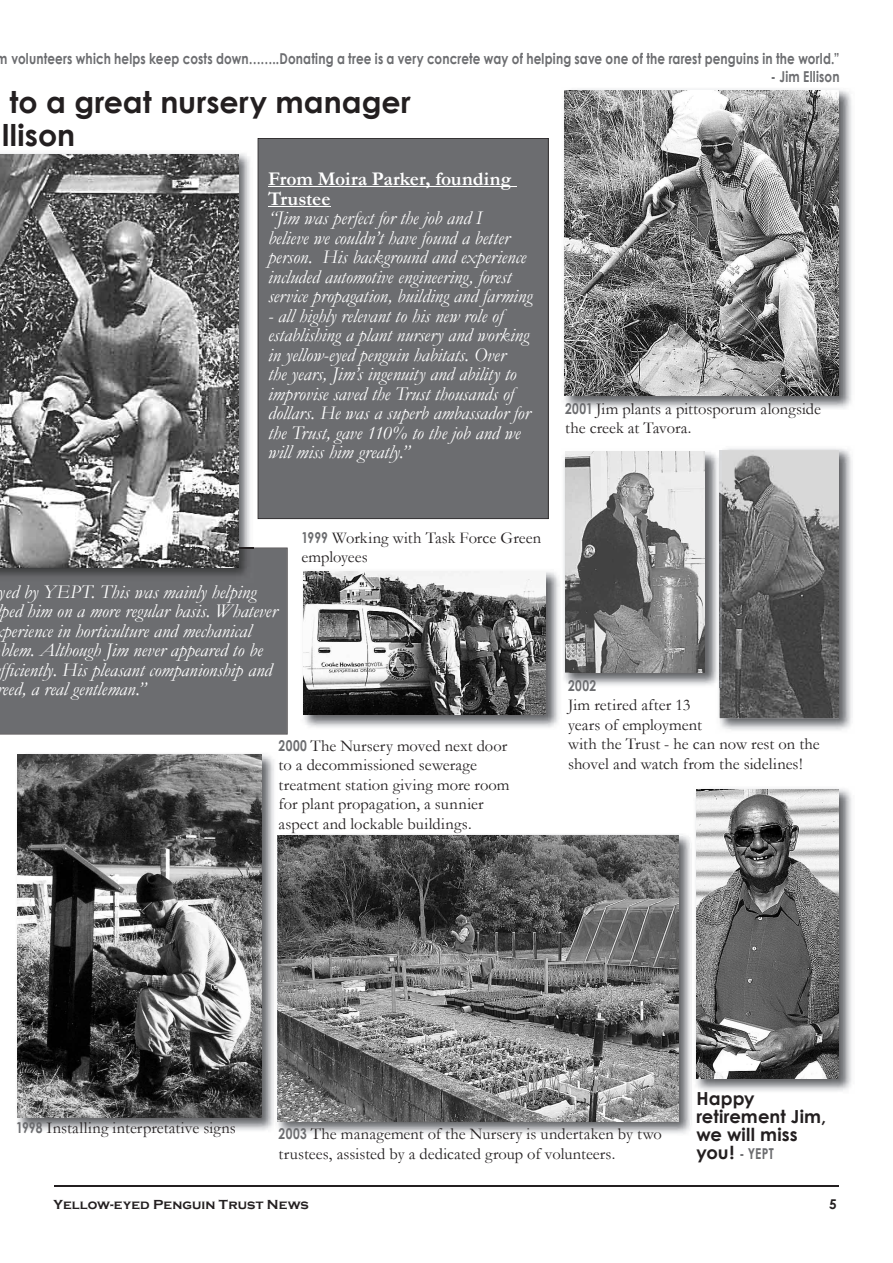
<style>
.page{position:relative;width:893px;height:1263px;background:#fff}
.page>*{position:absolute;margin:0;border:0;box-sizing:border-box;transform-origin:0 0}
.t1{font:700 30px/33px "Century Gothic";letter-spacing:.005em;color:#231f20}
.t2{font:italic 19.5px/19.5px "Garamond";letter-spacing:-.005em;color:#fff}
.t3{font:700 19.5px/19.5px "Garamond";letter-spacing:-.005em;color:#fff}
.t4{font:700 18px/18px "Century Gothic";letter-spacing:.005em;color:#231f20}
.t5{font:16.5px/19.5px "Garamond";letter-spacing:.005em;color:#231f20}
.t6{font:700 15px "Century Gothic";letter-spacing:.01em;color:#6c6d70;scale:.8 1}
.t7{font:700 13.5px "Copperplate Gothic";letter-spacing:.01em;color:#231f20}
.t8{font:700 13.5px "Century Gothic";color:#231f20}
.s1{font-family:"Century Gothic";font-weight:700;font-size:15px;color:#6c6d70}
.s2{font-size:18px;color:#231f20}
</style>
<div class="page">
<hr style="left:54px;top:1185px;width:785px;height:2px;background:#231f20">
<div style="left:0;top:548px;width:287px;height:186px;background:#6c6d70"></div>
<div style="left:258px;top:138px;width:290px;height:381px;background:#6c6d70"></div>
<hr style="left:258px;top:138px;width:1px;height:381px;background:#231f20">
<hr style="left:258px;top:518px;width:290px;height:1px;background:#231f20">
<hr style="left:548px;top:138px;width:1px;height:381px;background:#231f20">
<hr style="left:258px;top:138px;width:290px;height:1px;background:#231f20">
<img style="left:0;top:153px;width:254px;height:430px">
<img style="left:238px;top:547px;width:16px;height:2px">
<img style="left:0;top:154px;width:238px;height:413px">
<hr style="left:268px;top:186px;width:248px;height:1px;background:#fff">
<hr style="left:268px;top:206px;width:63px;height:1px;background:#fff">
<img style="left:277px;top:834px;width:415px;height:300px">
<img style="left:277px;top:836px;width:401px;height:285px">
<img style="left:718px;top:448px;width:134px;height:283px">
<img style="left:720px;top:450px;width:119px;height:268px">
<img style="left:564px;top:90px;width:288px;height:319px">
<img style="left:564px;top:110px;width:275px;height:286px">
<img style="left:563px;top:448px;width:159px;height:239px">
<img style="left:720px;top:450px;width:2px;height:237px">
<img style="left:565px;top:452px;width:140px;height:221px">
<svg style="left:564px;top:89px;width:278px;height:21px"></svg>
<img style="left:303px;top:571px;width:257px;height:157px">
<img style="left:304px;top:571px;width:241px;height:143px">
<img style="left:17px;top:754px;width:257px;height:377px">
<img style="left:18px;top:755px;width:243px;height:363px">
<img style="left:695px;top:788px;width:157px;height:304px">
<img style="left:696px;top:789px;width:142px;height:289px">
<p class="t6" style="left:-3px;top:49px;width:1055px">m volunteers which helps keep costs down……..Donating a tree is a very concrete way of helping save one of the rarest penguins in the world.”</p>
<p class="t6" style="left:771px;top:67px;width:87px">- Jim Ellison</p>
<h1 class="t1" style="left:2px;top:85px;width:410px">to a great nursery manager llison</h1>
<p class="t3" style="left:268px;top:169px;width:245px">From Moira Parker, founding<br>Trustee</p>
<p class="t2" style="left:268px;top:208px;width:266px">“Jim was perfect for the job and I<br>believe we couldn’t have found a better person. His background and experience included automotive engineering, forest service propagation, building and farming</p>
<p class="t2" style="left:268px;top:306px;width:264px">- all highly relevant to his new role of establishing a plant nursery and working in yellow-eyed penguin habitats. Over<br>the years, Jim’s ingenuity and ability to improvise saved the Trust thousands of dollars. He was a superb ambassador for the Trust, gave 110% to the job and we will miss him greatly.”</p>
<p class="t5" style="left:565px;top:399px;width:257px"><span class="s1">2001</span> Jim plants a pittosporum alongside the creek at Tavora.</p>
<p class="t2" style="left:-1px;top:582px;width:259px">yed by YEPT. This was mainly helping</p>
<p class="t2" style="left:-4px;top:601px;width:282px">lped him on a more regular basis. Whatever</p>
<p class="t2" style="left:3px;top:621px;width:250px">perience in horticulture and mechanical</p>
<p class="t2" style="left:1px;top:640px;width:264px">blem. Although Jim never appeared to be</p>
<p class="t2" style="left:0;top:660px;width:273px">fficiently. His pleasant companionship and</p>
<p class="t2" style="left:-3px;top:679px;width:151px">reed, a real gentleman.”</p>
<p class="t5" style="left:302px;top:528px;width:241px"><span class="s1">1999</span> Working with Task Force Green employees</p>
<p class="t5" style="left:279px;top:736px;width:232px"><span class="s1">2000</span> The Nursery moved next door to a decommissioned sewerage treatment station giving more room for plant propagation, a sunnier aspect and lockable buildings.</p>
<p class="t6" style="left:568px;top:676px;width:37px">2002</p>
<p class="t5" style="left:568px;top:695px;width:253px">Jim retired after 13<br>years of employment<br>with the Trust - he can now rest on the shovel and watch from the sidelines!</p>
<p class="t5" style="left:16px;top:1118px;width:221px"><span class="s1">1998</span> Installing interpretative signs</p>
<p class="t5" style="left:279px;top:1124px;width:385px"><span class="s1">2003</span> The management of the Nursery is undertaken by two trustees, assisted by a dedicated group of volunteers.</p>
<p class="t4" style="left:696px;top:1089px;width:131px">Happy retirement Jim, we will miss</p>
<p class="t6" style="left:696px;top:1144px;width:98px"><span class="s2">you!</span> - YEPT</p>
<p class="t7" style="left:54px;top:1197px;width:257px">Yellow-eyed Penguin Trust News</p>
<p class="t8" style="left:829px;top:1195px;width:9px">5</p>
</div>
